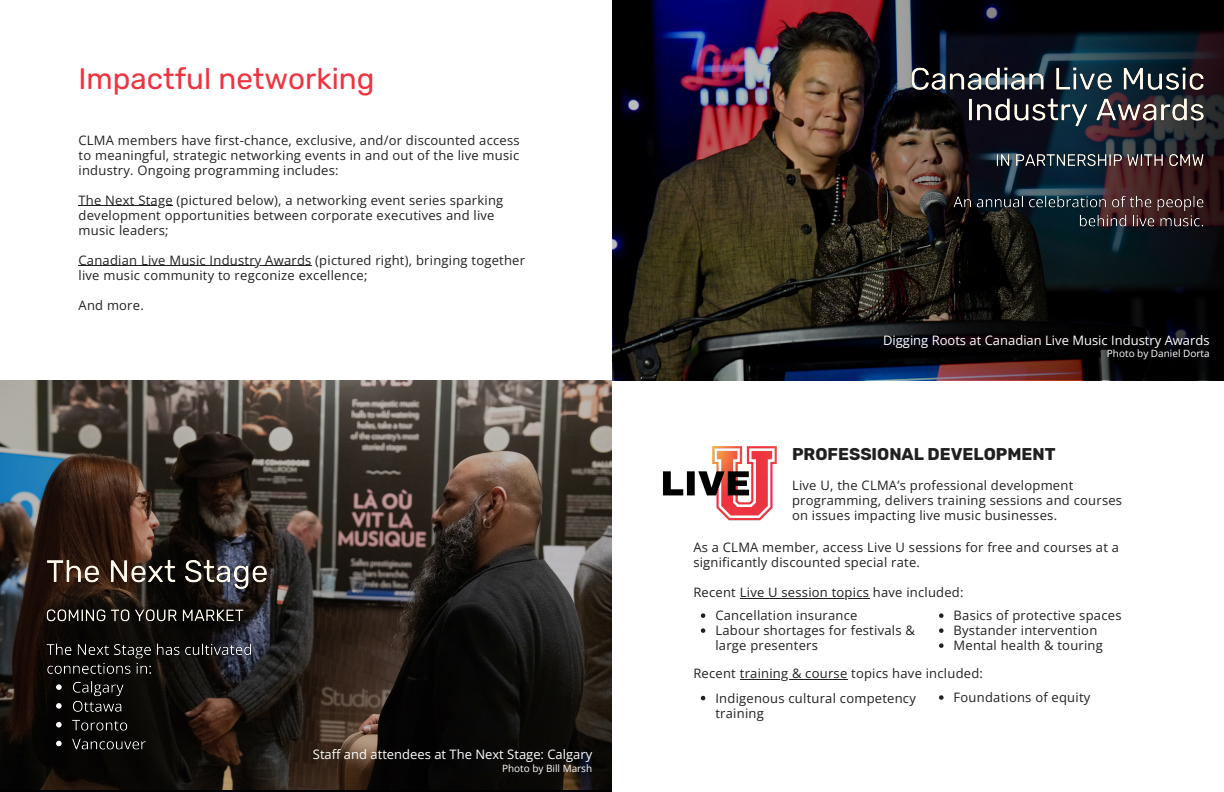
<style>
.page{position:relative;width:1224px;height:792px;background:#fff}
.page>*{position:absolute;margin:0;border:0;box-sizing:border-box;transform-origin:0 0}
.t1{font:29.6px "Rubik";color:#ef3340}
.t2{font:700 17px "Rubik";color:#202020}
.t3{font:13px/15px "Open Sans";letter-spacing:.02em;color:#202020}
.t4{font:13px "Open Sans";color:#fff}
.t5{font:10px "Open Sans";color:#fff}
</style>
<div class="page">
<img style="left:0;top:380px;width:612px;height:410px">
<img style="left:44px;top:639px;width:210px;height:115px">
<img style="left:43px;top:553px;width:229px;height:42px">
<img style="left:45px;top:606px;width:201px;height:19px">
<hr style="left:79px;top:206px;width:94px;height:1px;background:#202020">
<hr style="left:79px;top:266px;width:233px;height:1px;background:#202020">
<img style="left:612px;top:0;width:191px;height:380px">
<img style="left:803px;top:0;width:421px;height:380px">
<img style="left:952px;top:192px;width:255px;height:39px">
<img style="left:908px;top:61px;width:300px;height:71px">
<img style="left:994px;top:152px;width:213px;height:19px">
<img style="left:663px;top:446px;width:114px;height:75px">
<hr style="left:740px;top:598px;width:129px;height:1px;background:#202020">
<svg style="left:701px;top:613px;width:4px;height:5px"></svg>
<svg style="left:701px;top:628px;width:4px;height:5px"></svg>
<svg style="left:939px;top:613px;width:5px;height:5px"></svg>
<svg style="left:939px;top:628px;width:5px;height:5px"></svg>
<svg style="left:939px;top:643px;width:5px;height:5px"></svg>
<hr style="left:740px;top:679px;width:108px;height:1px;background:#202020">
<svg style="left:701px;top:696px;width:4px;height:4px"></svg>
<svg style="left:939px;top:695px;width:5px;height:5px"></svg>
<p class="t1" style="left:79px;top:61px;width:297px">Impactful networking</p>
<h1 class="t3" style="left:79px;top:132px;width:443px;text-align:justify">CLMA members have first-chance, exclusive, and/or discounted access to meaningful, strategic networking events in and out of the live music industry. Ongoing programming includes:</h1>
<p class="t3" style="left:79px;top:192px;width:426px">The Next Stage (pictured below), a networking event series sparking development opportunities between corporate executives and live music leaders;</p>
<p class="t3" style="left:79px;top:252px;width:448px">Canadian Live Music Industry Awards (pictured right), bringing together live music community to regconize excellence;</p>
<p class="t3" style="left:79px;top:297px;width:67px">And more.</p>
<p class="t4" style="left:313px;top:745px;width:281px">Staff and attendees at The Next Stage: Calgary</p>
<p class="t5" style="left:502px;top:761px;width:92px">Photo by Bill Marsh</p>
<p class="t4" style="left:883px;top:331px;width:328px">Digging Roots at Canadian Live Music Industry Awards</p>
<p class="t5" style="left:1107px;top:347px;width:104px">Photo by Daniel Dorta</p>
<p class="t2" style="left:792px;top:444px;width:265px">PROFESSIONAL DEVELOPMENT</p>
<p class="t3" style="left:792px;top:477px;width:332px">Live U, the CLMA’s professional development programming, delivers training sessions and courses on issues impacting live music businesses.</p>
<p class="t3" style="left:693px;top:540px;width:427px">As a CLMA member, access Live U sessions for free and courses at a significantly discounted special rate.</p>
<h2 class="t3" style="left:693px;top:585px;width:272px">Recent Live U session topics have included:</h2>
<p class="t3" style="left:715px;top:608px;width:144px">Cancellation insurance</p>
<p class="t3" style="left:715px;top:623px;width:201px">Labour shortages for festivals &amp; large presenters</p>
<p class="t3" style="left:954px;top:608px;width:169px">Basics of protective spaces</p>
<p class="t3" style="left:954px;top:623px;width:145px">Bystander intervention</p>
<p class="t3" style="left:954px;top:638px;width:151px">Mental health &amp; touring</p>
<p class="t3" style="left:693px;top:666px;width:291px">Recent training &amp; course topics have included:</p>
<p class="t3" style="left:715px;top:690px;width:202px">Indigenous cultural competency training</p>
<p class="t3" style="left:954px;top:689px;width:138px">Foundations of equity</p>
</div>
